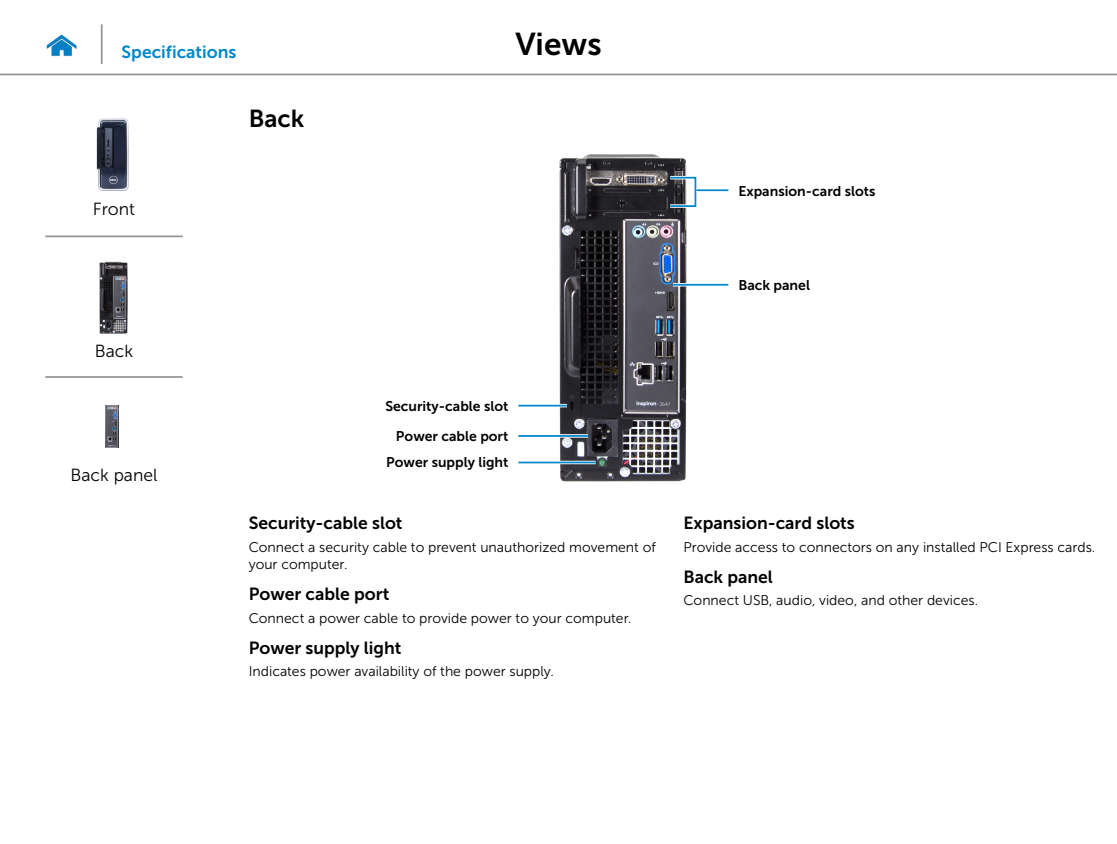
<style>
.page{position:relative;width:1117px;height:844px;background:#fff}
.page>*{position:absolute;margin:0;border:0;box-sizing:border-box;transform-origin:0 0}
.Head1{font:31.5px "Museo Sans For Dell 700";color:#000}
.Head2{font:24.5px "Museo Sans For Dell 700";color:#000}
.Callout_Head{font:17.5px "Museo Sans For Dell 700";color:#000}
.Image_Title{font:17.5px "Museo Sans For Dell 300";color:#000}
.Hyperlink{font:17.5px "Museo Sans For Dell 700";color:#0087cc}
.Callout_description{font:14px/17.5px "Museo Sans For Dell 300";color:#000}
.Callout-L{font:14px "Museo Sans For Dell 700";color:#000}
</style>
<div class="page">
<hr style="left:0;top:74px;width:1116px;height:1px;background:#939598">
<img style="left:46px;top:34px;width:31px;height:23px">
<img style="left:559px;top:154px;width:128px;height:328px">
<hr style="left:518px;top:404px;width:49px;height:3px;background:#fff">
<hr style="left:518px;top:404px;width:49px;height:2px;background:#0087cc">
<div style="left:668px;top:176px;width:29px;height:32px;border:4px solid #fff"></div>
<div style="left:669px;top:177px;width:27px;height:30px;border:2px solid #0087cc"></div>
<svg style="left:696px;top:188px;width:32px;height:4px"></svg>
<hr style="left:696px;top:189px;width:32px;height:2px;background:#0087cc">
<hr style="left:672px;top:283px;width:56px;height:3px;background:#fff">
<hr style="left:672px;top:284px;width:56px;height:1px;background:#0087cc">
<hr style="left:518px;top:434px;width:69px;height:3px;background:#fff">
<hr style="left:518px;top:435px;width:69px;height:1px;background:#0087cc">
<svg style="left:518px;top:460px;width:77px;height:4px"></svg>
<hr style="left:518px;top:461px;width:77px;height:2px;background:#0087cc">
<hr style="left:101px;top:24px;width:2px;height:40px;background:#939598">
<img style="left:96px;top:119px;width:33px;height:72px">
<img style="left:100px;top:261px;width:28px;height:72px">
<img style="left:105px;top:405px;width:13px;height:42px">
<hr style="left:45px;top:235px;width:138px;height:2px;background:#939598">
<hr style="left:45px;top:376px;width:138px;height:2px;background:#939598">
<p class="Hyperlink" style="left:122px;top:42px;width:116px">Specifications</p>
<p class="Head2" style="left:249px;top:104px;width:57px">Back</p>
<p class="Image_Title" style="left:93px;top:200px;width:44px">Front</p>
<p class="Head1" style="left:515px;top:26px;width:88px">Views</p>
<p class="Image_Title" style="left:95px;top:341px;width:40px">Back</p>
<p class="Image_Title" style="left:70px;top:465px;width:88px">Back panel</p>
<p class="Callout-L" style="left:385px;top:398px;width:125px">Security-cable slot</p>
<p class="Callout-L" style="left:396px;top:428px;width:114px">Power cable port</p>
<p class="Callout-L" style="left:386px;top:454px;width:124px">Power supply light</p>
<p class="Callout_Head" style="left:249px;top:513px;width:155px">Security-cable slot</p>
<p class="Callout_description" style="left:249px;top:538px;width:408px">Connect a security cable to prevent unauthorized movement of your computer.</p>
<p class="Callout_Head" style="left:249px;top:584px;width:142px">Power cable port</p>
<p class="Callout_description" style="left:249px;top:609px;width:384px">Connect a power cable to provide power to your computer.</p>
<p class="Callout_Head" style="left:249px;top:638px;width:154px">Power supply light</p>
<p class="Callout_description" style="left:249px;top:662px;width:307px">Indicates power availability of the power supply.</p>
<p class="Callout-L" style="left:738px;top:183px;width:139px">Expansion-card slots</p>
<p class="Callout-L" style="left:738px;top:277px;width:73px">Back panel</p>
<p class="Callout_Head" style="left:683px;top:513px;width:173px">Expansion-card slots</p>
<p class="Callout_description" style="left:683px;top:538px;width:413px">Provide access to connectors on any installed PCI Express cards.</p>
<p class="Callout_Head" style="left:683px;top:567px;width:91px">Back panel</p>
<p class="Callout_description" style="left:683px;top:591px;width:296px">Connect USB, audio, video, and other devices.</p>
</div>
